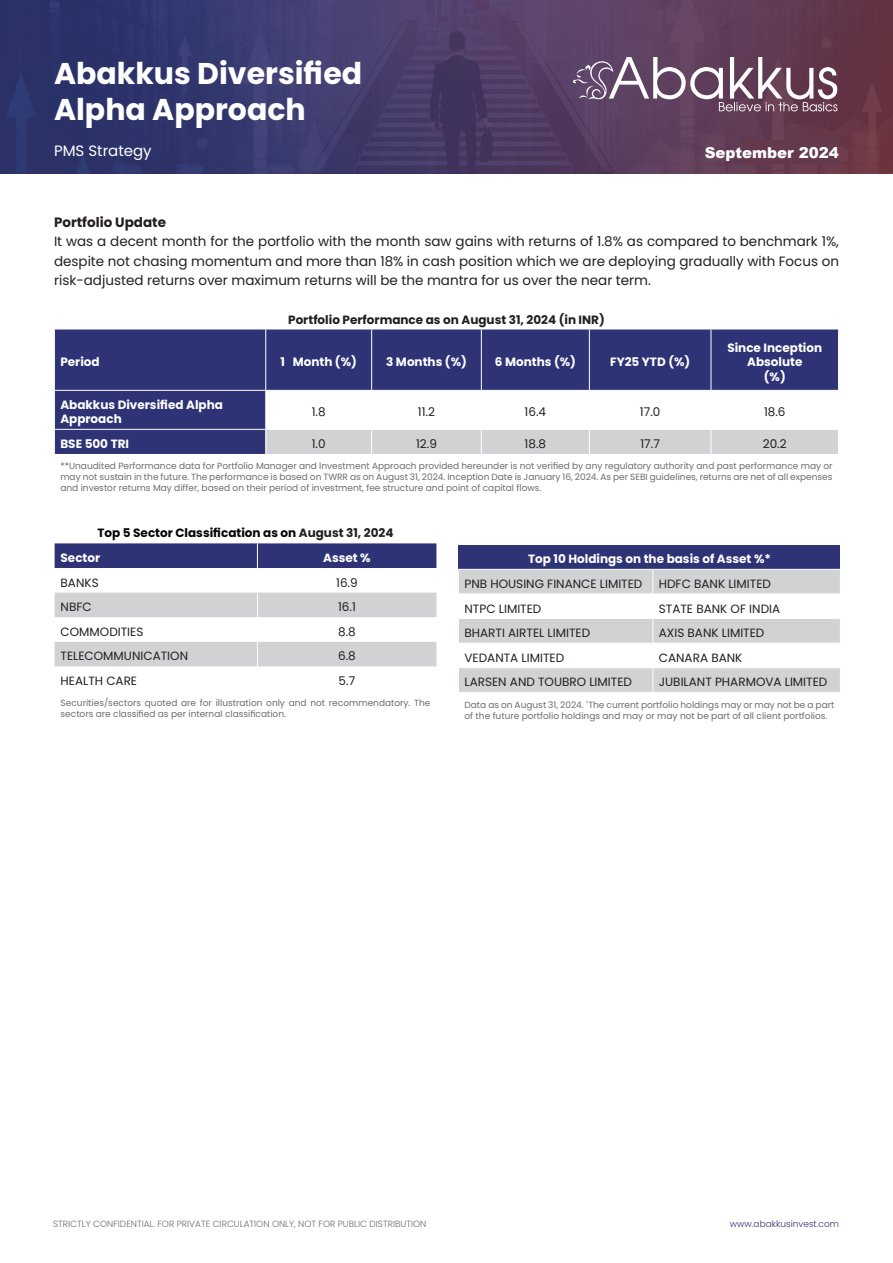
<style>
.page{position:relative;width:893px;height:1263px;background:#fff}
.page>*{position:absolute;margin:0;border:0;box-sizing:border-box;transform-origin:0 0}
.t1{font:700 30px/36px "Poppins";color:#fff}
.t2{font:700 18px "Poppins";color:#fff}
.t3{font:900 15px "Arial";color:#fff}
.t4{font:15px "Poppins";color:#fff}
.t5{font:13.5px/19.5px "Poppins";color:#231f20;text-align:justify}
.t6{font:700 13.5px "Poppins";color:#231f20}
.t7{font:12px "Poppins";color:#231f20}
.t8{font:700 12px/14.4px "Poppins";color:#fff;text-align:center}
.t9{font:700 12px "Poppins";color:#231f20}
.t10{font:700 12px "Poppins";color:#040503}
.t11{font:9px/10.8px "Poppins";color:#6c6d70}
.t12{font:300 9px "Poppins";color:#6c6d70}
.t13{font:300 9px "Poppins";color:#2e3375}
.s1{color:#231f20}
</style>
<div class="page">
<img style="left:0;top:0;width:893px;height:173px">
<svg style="left:573px;top:56px;width:264px;height:55px;background:#81667d"></svg>
<svg style="left:55px;top:329px;width:783px;height:125px;fill:#2e3375"></svg>
<hr style="left:265px;top:329px;width:1px;height:61px;background:#fff">
<hr style="left:54px;top:390px;width:212px;height:1px;background:#fff">
<hr style="left:266px;top:390px;width:106px;height:1px;background:#fff">
<hr style="left:265px;top:391px;width:1px;height:38px;background:#fff">
<hr style="left:372px;top:390px;width:109px;height:1px;background:#fff">
<hr style="left:371px;top:391px;width:1px;height:38px;background:#fff">
<hr style="left:481px;top:390px;width:108px;height:1px;background:#fff">
<hr style="left:481px;top:391px;width:1px;height:38px;background:#fff">
<hr style="left:589px;top:390px;width:122px;height:1px;background:#fff">
<hr style="left:589px;top:391px;width:1px;height:38px;background:#fff">
<hr style="left:711px;top:391px;width:1px;height:38px;background:#fff">
<hr style="left:54px;top:429px;width:212px;height:1px;background:#fff">
<svg style="left:54px;top:430px;width:1px;height:24px"></svg>
<div style="left:265px;top:429px;width:573px;height:25px;background:#d1d2d4"></div>
<hr style="left:371px;top:329px;width:1px;height:61px;background:#fff">
<hr style="left:481px;top:329px;width:1px;height:61px;background:#fff">
<hr style="left:589px;top:329px;width:1px;height:61px;background:#fff">
<hr style="left:711px;top:329px;width:1px;height:61px;background:#fff">
<hr style="left:711px;top:390px;width:128px;height:1px;background:#fff">
<svg style="left:55px;top:543px;width:381px;height:124px"></svg>
<div style="left:458px;top:545px;width:382px;height:24px;background:#2e3375"></div>
<svg style="left:459px;top:570px;width:381px;height:122px;fill:#d1d2d4"></svg>
<hr style="left:458px;top:593px;width:195px;height:1px;background:#fff">
<hr style="left:653px;top:593px;width:188px;height:1px;background:#fff">
<hr style="left:458px;top:618px;width:195px;height:1px;background:#fff">
<hr style="left:653px;top:618px;width:188px;height:1px;background:#fff">
<hr style="left:458px;top:643px;width:195px;height:1px;background:#fff">
<hr style="left:653px;top:643px;width:188px;height:1px;background:#fff">
<hr style="left:458px;top:667px;width:195px;height:1px;background:#fff">
<hr style="left:653px;top:667px;width:188px;height:1px;background:#fff">
<svg style="left:652px;top:570px;width:1px;height:122px"></svg>
<div style="left:744px;top:140px;width:95px;height:24px;background:#64394c"></div>
<p class="t1" style="left:54px;top:56px;width:310px">Abakkus Diversified<br>Alpha Approach</p>
<p class="t4" style="left:54px;top:142px;width:99px">PMS Strategy</p>
<h2 class="t2" style="left:745px;top:139px;width:96px">June 2024</h2>
<p class="t3" style="left:705px;top:142px;width:136px">September 2024</p>
<p class="t6" style="left:54px;top:214px;width:113px">Portfolio Update</p>
<p class="t5" style="left:54px;top:232px;width:786px">It was a decent month for the portfolio with the month saw gains with returns of 1.8% as compared to benchmark 1%, despite not chasing momentum and more than 18% in cash position which we are deploying gradually with Focus on risk-adjusted returns over maximum returns will be the mantra for us over the near term.</p>
<p class="t9" style="left:288px;top:312px;width:318px">Portfolio Performance as on August 31, 2024 (in INR)</p>
<p class="t8" style="left:60px;top:355px;width:41px">Period</p>
<p class="t8" style="left:281px;top:355px;width:78px">1 Month (%)</p>
<p class="t8" style="left:386px;top:355px;width:82px">3 Months (%)</p>
<p class="t8" style="left:495px;top:355px;width:83px">6 Months (%)</p>
<p class="t8" style="left:610px;top:355px;width:82px">FY25 YTD (%)</p>
<p class="t8" style="left:727px;top:340px;width:96px">Since Inception<br>Absolute</p>
<p class="t8" style="left:764px;top:369px;width:23px">(%)</p>
<p class="t8" style="left:60px;top:398px;width:164px;text-align:left">Abakkus Diversified Alpha<br>Approach</p>
<p class="t7" style="left:312px;top:405px;width:15px">1.8</p>
<p class="t7" style="left:418px;top:405px;width:19px">11.2</p>
<p class="t7" style="left:525px;top:405px;width:23px">16.4</p>
<p class="t7" style="left:640px;top:405px;width:22px">17.0</p>
<p class="t7" style="left:764px;top:405px;width:23px">18.6</p>
<p class="t8" style="left:60px;top:437px;width:70px">BSE 500 TRI</p>
<p class="t7" style="left:312px;top:437px;width:15px">1.0</p>
<p class="t7" style="left:416px;top:437px;width:22px">12.9</p>
<p class="t7" style="left:525px;top:437px;width:23px">18.8</p>
<p class="t7" style="left:640px;top:437px;width:21px">17.7</p>
<p class="t7" style="left:763px;top:437px;width:25px">20.2</p>
<p class="t11" style="left:60px;top:461px;width:774px;text-align:justify">**Unaudited Performance data for Portfolio Manager and Investment Approach provided hereunder is not verified by any regulatory authority and past performance may or may not sustain in the future. The performance is based on TWRR as on August 31, 2024. Inception Date is January 16, 2024. As per SEBI guidelines, returns are net of all expenses and investor returns May differ, based on their period of investment, fee structure and point of capital flows.</p>
<p class="t10" style="left:97px;top:526px;width:298px">Top 5 Sector Classification as on <span class="s1">August 31, 2024</span></p>
<p class="t8" style="left:61px;top:551px;width:41px">Sector</p>
<p class="t8" style="left:323px;top:551px;width:49px">Asset %</p>
<p class="t7" style="left:61px;top:575px;width:40px">BANKS</p>
<p class="t7" style="left:336px;top:575px;width:23px">16.9</p>
<p class="t7" style="left:61px;top:600px;width:33px">NBFC</p>
<p class="t7" style="left:338px;top:600px;width:19px">16.1</p>
<p class="t7" style="left:61px;top:625px;width:84px">COMMODITIES</p>
<p class="t7" style="left:338px;top:625px;width:19px">8.8</p>
<p class="t7" style="left:61px;top:649px;width:129px">TELECOMMUNICATION</p>
<p class="t7" style="left:338px;top:649px;width:19px">6.8</p>
<p class="t7" style="left:61px;top:674px;width:78px">HEALTH CARE</p>
<p class="t7" style="left:339px;top:674px;width:18px">5.7</p>
<p class="t11" style="left:61px;top:698px;width:371px">Securities/sectors quoted are for illustration only and not recommendatory. The sectors are classified as per internal classification.</p>
<p class="t8" style="left:528px;top:552px;width:244px">Top 10 Holdings on the basis of Asset %*</p>
<p class="t7" style="left:464px;top:577px;width:179px">PNB HOUSING FINANCE LIMITED</p>
<p class="t7" style="left:659px;top:577px;width:114px">HDFC BANK LIMITED</p>
<p class="t7" style="left:464px;top:601px;width:78px">NTPC LIMITED</p>
<p class="t7" style="left:659px;top:601px;width:123px">STATE BANK OF INDIA</p>
<p class="t7" style="left:464px;top:626px;width:127px">BHARTI AIRTEL LIMITED</p>
<p class="t7" style="left:659px;top:626px;width:107px">AXIS BANK LIMITED</p>
<p class="t7" style="left:464px;top:650px;width:101px">VEDANTA LIMITED</p>
<p class="t7" style="left:659px;top:650px;width:85px">CANARA BANK</p>
<p class="t7" style="left:464px;top:675px;width:169px">LARSEN AND TOUBRO LIMITED</p>
<p class="t7" style="left:659px;top:675px;width:170px">JUBILANT PHARMOVA LIMITED</p>
<p class="t11" style="left:464px;top:699px;width:371px">Data as on August 31, 2024. <sup>*</sup>The current portfolio holdings may or may not be a part of the future portfolio holdings and may or may not be part of all client portfolios.</p>
<p class="t12" style="left:53px;top:1219px;width:375px">STRICTLY CONFIDENTIAL. FOR PRIVATE CIRCULATION ONLY, NOT FOR PUBLIC DISTRIBUTION</p>
<p class="t13" style="left:730px;top:1219px;width:110px">www.abakkusinvest.com</p>
</div>
